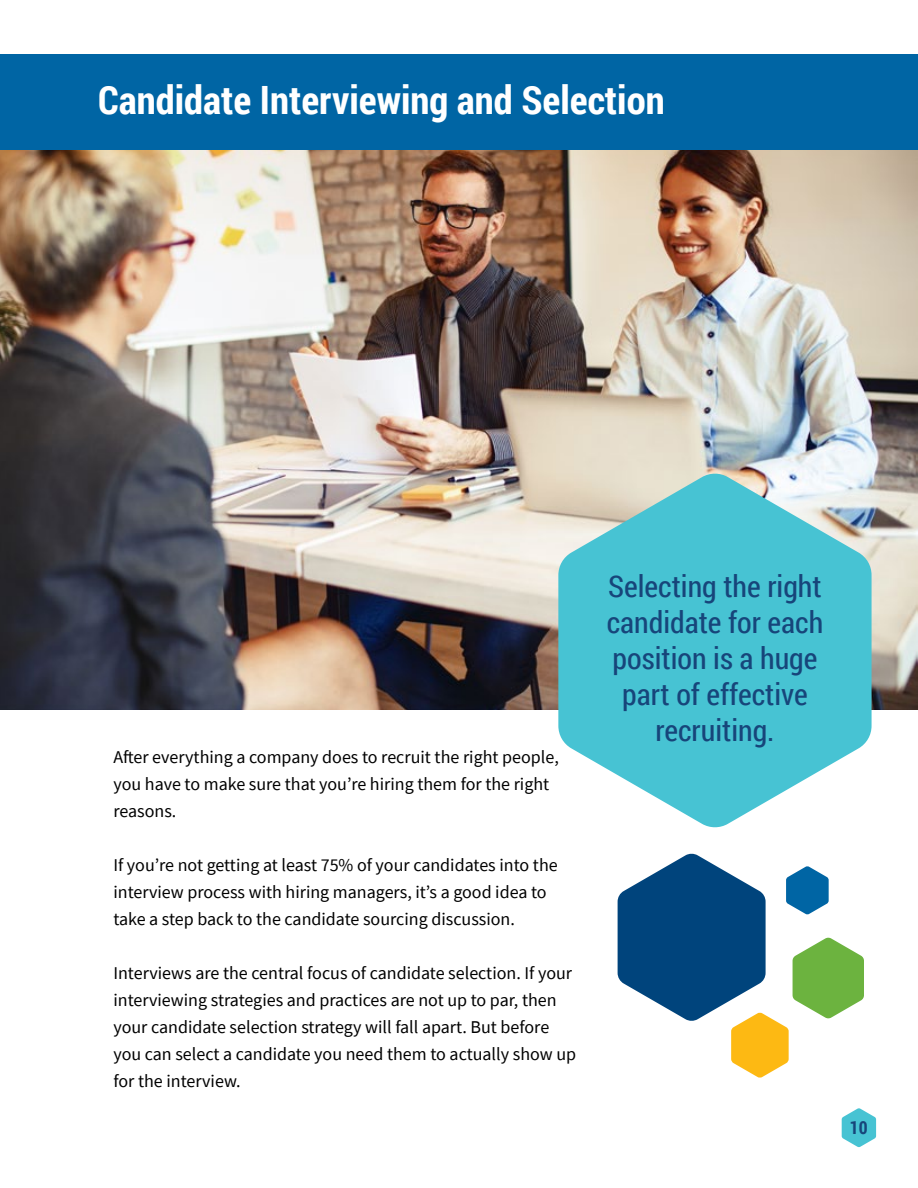
<style>
.page{position:relative;width:918px;height:1188px;background:#fff}
.page>*{position:absolute;margin:0;border:0;box-sizing:border-box;transform-origin:0 0}
.t1{font:700 39px "Roboto Condensed";color:#fff}
.t2{font:30px/36px "Roboto Condensed";color:#17457a;text-align:center}
.t3{font:18px/27px "Source Sans Pro";color:#000}
.t4{font:700 18px "Roboto Condensed";color:#17457a}
</style>
<div class="page">
<svg style="left:842px;top:1108px;width:34px;height:39px"></svg>
<img style="left:0;top:150px;width:918px;height:559px">
<svg style="left:558px;top:472px;width:314px;height:356px;background:#6fcdd8"></svg>
<div style="left:0;top:55px;width:918px;height:95px;background:#0065a4"></div>
<svg style="left:618px;top:853px;width:246px;height:225px"></svg>
<h1 class="t1" style="left:98px;top:73px;width:568px">Candidate Interviewing and Selection</h1>
<p class="t3" style="left:113px;top:743px;width:447px">After everything a company does to recruit the right people, you have to make sure that you’re hiring them for the right reasons.</p>
<p class="t3" style="left:113px;top:851px;width:446px">If you’re not getting at least 75% of your candidates into the interview process with hiring managers, it’s a good idea to take a step back to the candidate sourcing discussion.</p>
<p class="t3" style="left:113px;top:959px;width:464px">Interviews are the central focus of candidate selection. If your interviewing strategies and practices are not up to par, then your candidate selection strategy will fall apart. But before you can select a candidate you need them to actually show up for the interview.</p>
<h2 class="t2" style="left:607px;top:567px;width:218px">Selecting the right candidate for each position is a huge part of effective recruiting.</h2>
<p class="t4" style="left:850px;top:1115px;width:19px">10</p>
</div>
